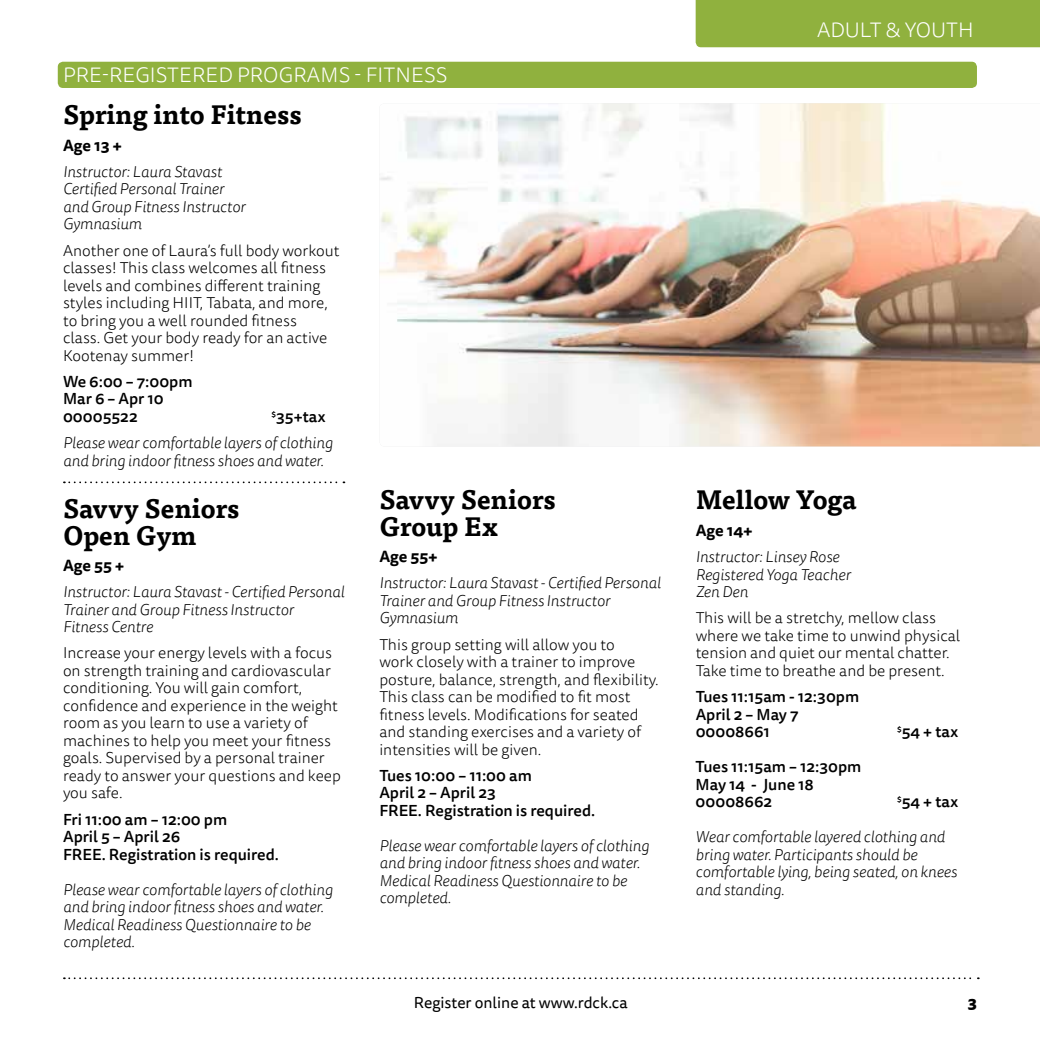
<style>
.page{position:relative;width:1040px;height:1040px;background:#fff}
.page>*{position:absolute;margin:0;border:0;box-sizing:border-box;transform-origin:0 0}
.t1{font:700 26.25px/26.2px "Tisa Pro";color:#000}
.t2{font:300 21px "Tisa Sans Pro";letter-spacing:.01em;color:#fff}
.t3{font:300 15.75px/17.5px "Tisa Sans Pro";color:#000}
.t4{font:italic 300 15.75px/17.5px "Tisa Sans Pro";color:#000}
.t5{font:500 15.75px/17.5px "Tisa Sans Pro";color:#000}
.t6{font:15.75px "Tisa Sans Pro";color:#000}
.t7{font:700 15.75px "Tisa Sans Pro";color:#000}
.t8{font:800 15.75px "Tisa Sans Pro";color:#000}
.s1{font-weight:500;font-style:normal}
</style>
<div class="page">
<div style="left:695px;top:0;width:345px;height:47px;background:#90b13e"></div>
<svg style="left:64px;top:977px;width:914px;height:2px"></svg>
<div style="left:58px;top:62px;width:918px;height:26px;background:#90b13e;border-radius:5px"></div>
<svg style="left:64px;top:481px;width:280px;height:2px"></svg>
<img style="left:379px;top:103px;width:661px;height:343px">
<h2 class="t2" style="left:63px;top:62px;width:386px">PRE-REGISTERED PROGRAMS - FITNESS</h2>
<h1 class="t1" style="left:63px;top:100px;width:240px">Spring into Fitness</h1>
<p class="t7" style="left:63px;top:133px;width:60px">Age 13 +</p>
<p class="t4" style="left:63px;top:163px;width:184px">Instructor: Laura Stavast<br>Certified Personal Trainer and Group Fitness Instructor<br>Gymnasium</p>
<p class="t3" style="left:63px;top:242px;width:278px">Another one of Laura’s full body workout classes! This class welcomes all fitness levels and combines different training styles including HIIT, Tabata, and more, to bring you a well rounded fitness<br>class. Get your body ready for an active Kootenay summer!</p>
<p class="t5" style="left:63px;top:373px;width:131px">We 6:00 – 7:00pm<br>Mar 6 – Apr 10<br>00005522</p>
<p class="t4" style="left:63px;top:404px;width:271px;line-height:26.2px;text-indent:208px"><sup>$</sup><span class="s1">35+tax<br></span>Please wear comfortable layers of clothing</p>
<p class="t4" style="left:63px;top:452px;width:262px">and bring indoor fitness shoes and water.</p>
<h1 class="t1" style="left:63px;top:494px;width:178px">Savvy Seniors<br>Open Gym</h1>
<p class="t7" style="left:63px;top:553px;width:63px">Age 55 +</p>
<p class="t4" style="left:63px;top:583px;width:283px">Instructor: Laura Stavast - Certified Personal<br>Trainer and Group Fitness Instructor<br>Fitness Centre</p>
<p class="t3" style="left:63px;top:644px;width:279px">Increase your energy levels with a focus on strength training and cardiovascular conditioning. You will gain comfort, confidence and experience in the weight room as you learn to use a variety of machines to help you meet your fitness goals. Supervised by a personal trainer ready to answer your questions and keep you safe.</p>
<p class="t5" style="left:63px;top:810px;width:217px">Fri 11:00 am – 12:00 pm<br>April 5 – April 26<br>FREE. Registration is required.</p>
<p class="t4" style="left:63px;top:881px;width:271px">Please wear comfortable layers of clothing and bring indoor fitness shoes and water.<br>Medical Readiness Questionnaire to be completed.</p>
<h1 class="t1" style="left:379px;top:485px;width:178px">Savvy Seniors<br>Group Ex</h1>
<p class="t7" style="left:379px;top:545px;width:59px">Age 55+</p>
<p class="t4" style="left:379px;top:574px;width:283px">Instructor: Laura Stavast - Certified Personal<br>Trainer and Group Fitness Instructor<br>Gymnasium</p>
<p class="t3" style="left:379px;top:636px;width:281px">This group setting will allow you to<br>work closely with a trainer to improve posture, balance, strength, and flexibility.<br>This class can be modified to fit most fitness levels. Modifications for seated and standing exercises and a variety of intensities will be given.</p>
<p class="t5" style="left:379px;top:767px;width:217px">Tues 10:00 – 11:00 am<br>April 2 – April 23<br>FREE. Registration is required.</p>
<p class="t4" style="left:379px;top:837px;width:271px">Please wear comfortable layers of clothing and bring indoor fitness shoes and water.<br>Medical Readiness Questionnaire to be completed.</p>
<p class="t6" style="left:414px;top:992px;width:215px">Register online at www.rdck.ca</p>
<h2 class="t2" style="left:817px;top:16px;width:158px">ADULT &amp; YOUTH</h2>
<h1 class="t1" style="left:695px;top:485px;width:163px">Mellow Yoga</h1>
<p class="t7" style="left:695px;top:518px;width:58px">Age 14+</p>
<p class="t4" style="left:695px;top:548px;width:157px">Instructor: Linsey Rose<br>Registered Yoga Teacher<br>Zen Den</p>
<p class="t3" style="left:695px;top:609px;width:266px">This will be a stretchy, mellow class where we take time to unwind physical tension and quiet our mental chatter.<br>Take time to breathe and be present.</p>
<p class="t5" style="left:695px;top:688px;width:165px">Tues 11:15am - 12:30pm<br>April 2 – May 7<br>00008661</p>
<p class="t5" style="left:897px;top:723px;width:63px"><sup>$</sup>54 + tax</p>
<p class="t5" style="left:695px;top:758px;width:167px">Tues 11:15am – 12:30pm<br>May 14 - June 18<br>00008662</p>
<p class="t5" style="left:897px;top:793px;width:63px"><sup>$</sup>54 + tax</p>
<p class="t4" style="left:695px;top:828px;width:263px">Wear comfortable layered clothing and bring water. Participants should be comfortable lying, being seated, on knees and standing.</p>
<p class="t8" style="left:967px;top:990px;width:11px">3</p>
</div>
